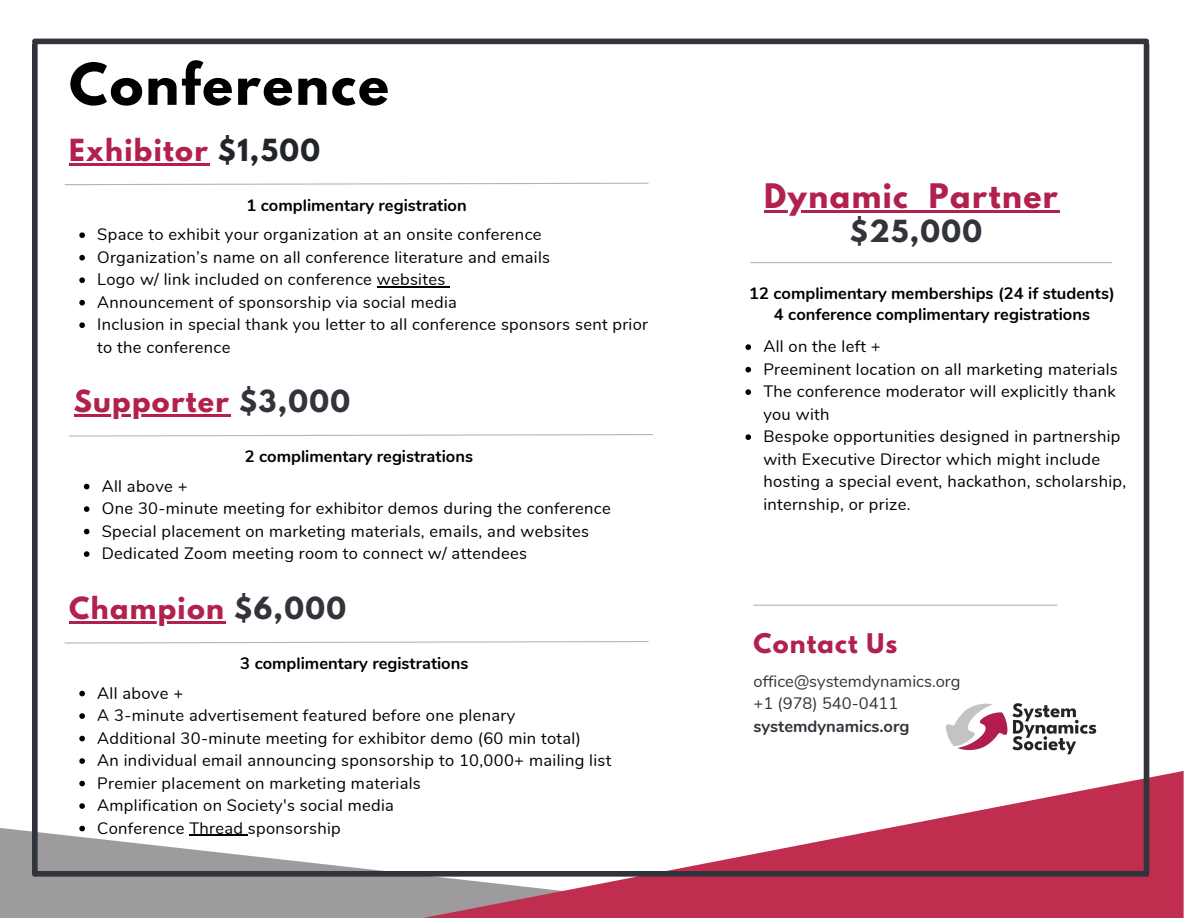
<style>
.page{position:relative;width:1188px;height:918px;background:#fff}
.page>*{position:absolute;margin:0;border:0;box-sizing:border-box;transform-origin:0 0}
.t1{font:700 51px "League Spartan";letter-spacing:.04em;color:#000}
.t2{font:700 30px "League Spartan";letter-spacing:.05em;color:#b2214d}
.t3{font:700 27px "League Spartan";letter-spacing:.05em;color:#b2214d}
.t4{font:700 27px "League Spartan";color:#31343b}
.t5{font:700 24px "League Spartan";letter-spacing:.05em;color:#b2214d}
.t6{font:16.5px/22.5px "Nunito";letter-spacing:.02em;color:#000}
.t7{font:700 16.5px "Nunito";color:#000}
.t8{font:16.5px "Nunito";color:#31343b}
.t9{font:700 16.5px "Nunito";color:#31343b}
.s1{color:#212529}
.s2{color:#31343b}
</style>
<div class="page">
<svg style="left:0;top:826px;width:1184px;height:92px;fill:#9d9b9d"></svg>
<svg style="left:246px;top:771px;width:937px;height:147px"></svg>
<svg style="left:79px;top:232px;width:6px;height:6px"></svg>
<svg style="left:79px;top:255px;width:6px;height:6px"></svg>
<svg style="left:79px;top:277px;width:6px;height:6px"></svg>
<hr style="left:377px;top:286px;width:69px;height:2px;background:#000">
<svg style="left:79px;top:300px;width:6px;height:6px"></svg>
<svg style="left:79px;top:322px;width:6px;height:6px"></svg>
<hr style="left:69px;top:163px;width:140px;height:2px;background:#b2214d">
<svg style="left:64px;top:182px;width:585px;height:4px"></svg>
<svg style="left:84px;top:484px;width:5px;height:5px"></svg>
<svg style="left:84px;top:506px;width:5px;height:6px"></svg>
<svg style="left:84px;top:529px;width:5px;height:5px"></svg>
<svg style="left:84px;top:551px;width:5px;height:6px"></svg>
<hr style="left:74px;top:414px;width:156px;height:3px;background:#b2214d">
<svg style="left:69px;top:434px;width:584px;height:3px"></svg>
<svg style="left:79px;top:691px;width:6px;height:5px"></svg>
<svg style="left:79px;top:713px;width:6px;height:6px"></svg>
<svg style="left:79px;top:736px;width:6px;height:5px"></svg>
<svg style="left:79px;top:758px;width:6px;height:6px"></svg>
<svg style="left:79px;top:781px;width:6px;height:5px"></svg>
<svg style="left:79px;top:803px;width:6px;height:6px"></svg>
<svg style="left:79px;top:826px;width:6px;height:5px"></svg>
<hr style="left:189px;top:835px;width:59px;height:1px;background:#000">
<hr style="left:69px;top:621px;width:156px;height:3px;background:#b2214d">
<svg style="left:64px;top:641px;width:585px;height:3px"></svg>
<hr style="left:764px;top:210px;width:145px;height:2px;background:#b2214d">
<hr style="left:909px;top:210px;width:20px;height:2px;background:#b2214d">
<hr style="left:929px;top:210px;width:130px;height:2px;background:#b2214d">
<div style="left:1144px;top:45px;width:5px;height:829px;background:#31343b"></div>
<div style="left:32px;top:45px;width:6px;height:829px;background:#31343b"></div>
<div style="left:35px;top:39px;width:1111px;height:5px;background:#31343b"></div>
<div style="left:35px;top:871px;width:1111px;height:6px;background:#31343b"></div>
<svg style="left:745px;top:344px;width:6px;height:6px"></svg>
<svg style="left:745px;top:367px;width:6px;height:5px"></svg>
<svg style="left:745px;top:389px;width:6px;height:6px"></svg>
<svg style="left:745px;top:434px;width:6px;height:6px"></svg>
<hr style="left:751px;top:262px;width:361px;height:1px;background:#b4b5b4">
<hr style="left:754px;top:605px;width:303px;height:1px;background:#b4b5b4">
<img style="left:946px;top:703px;width:151px;height:52px">
<p class="t1" style="left:69px;top:59px;width:321px">Conference</p>
<p class="t3" style="left:69px;top:136px;width:252px">Exhibitor <span class="s1">$1,500</span></p>
<p class="t7" style="left:247px;top:194px;width:222px">1 complimentary registration</p>
<p class="t6" style="left:97px;top:224px;width:446px">Space to exhibit your organization at an onsite conference</p>
<p class="t6" style="left:97px;top:246px;width:454px">Organization’s name on all conference literature and emails</p>
<p class="t6" style="left:97px;top:269px;width:350px">Logo w/ link included on conference websites</p>
<p class="t6" style="left:97px;top:291px;width:361px">Announcement of sponsorship via social media</p>
<p class="t6" style="left:97px;top:314px;width:552px">Inclusion in special thank you letter to all conference sponsors sent prior to the conference</p>
<p class="t3" style="left:74px;top:388px;width:278px">Supporter <span class="s2">$3,000</span></p>
<p class="t7" style="left:245px;top:446px;width:230px">2 complimentary registrations</p>
<p class="t6" style="left:102px;top:475px;width:87px">All above +</p>
<p class="t6" style="left:102px;top:497px;width:510px">One 30-minute meeting for exhibitor demos during the conference</p>
<p class="t6" style="left:102px;top:520px;width:489px">Special placement on marketing materials, emails, and websites</p>
<p class="t6" style="left:102px;top:542px;width:427px">Dedicated Zoom meeting room to connect w/ attendees</p>
<p class="t3" style="left:69px;top:595px;width:278px">Champion <span class="s2">$6,000</span></p>
<p class="t7" style="left:240px;top:653px;width:230px">3 complimentary registrations</p>
<p class="t6" style="left:97px;top:682px;width:87px">All above +</p>
<p class="t6" style="left:97px;top:704px;width:419px">A 3-minute advertisement featured before one plenary</p>
<p class="t6" style="left:97px;top:727px;width:485px">Additional 30-minute meeting for exhibitor demo (60 min total)</p>
<p class="t6" style="left:97px;top:749px;width:516px">An individual email announcing sponsorship to 10,000+ mailing list</p>
<p class="t6" style="left:97px;top:772px;width:325px">Premier placement on marketing materials</p>
<p class="t6" style="left:97px;top:794px;width:298px">Amplification on Society's social media</p>
<p class="t6" style="left:97px;top:817px;width:245px">Conference Thread sponsorship</p>
<p class="t2" style="left:764px;top:181px;width:295px">Dynamic Partner</p>
<p class="t4" style="left:850px;top:217px;width:134px">$25,000</p>
<p class="t7" style="left:749px;top:282px;width:367px">12 complimentary memberships (24 if students)</p>
<p class="t7" style="left:774px;top:303px;width:318px">4 conference complimentary registrations</p>
<p class="t6" style="left:763px;top:336px;width:119px">All on the left +</p>
<p class="t6" style="left:763px;top:358px;width:356px">Preeminent location on all marketing materials</p>
<p class="t6" style="left:763px;top:381px;width:354px">The conference moderator will explicitly thank you with</p>
<p class="t6" style="left:763px;top:426px;width:364px">Bespoke opportunities designed in partnership with Executive Director which might include hosting a special event, hackathon, scholarship, internship, or prize.</p>
<p class="t5" style="left:754px;top:631px;width:145px">Contact Us</p>
<p class="t8" style="left:754px;top:670px;width:208px">office@systemdynamics.org</p>
<p class="t8" style="left:754px;top:693px;width:146px">+1 (978) 540-0411</p>
<p class="t9" style="left:754px;top:715px;width:157px">systemdynamics.org</p>
</div>
